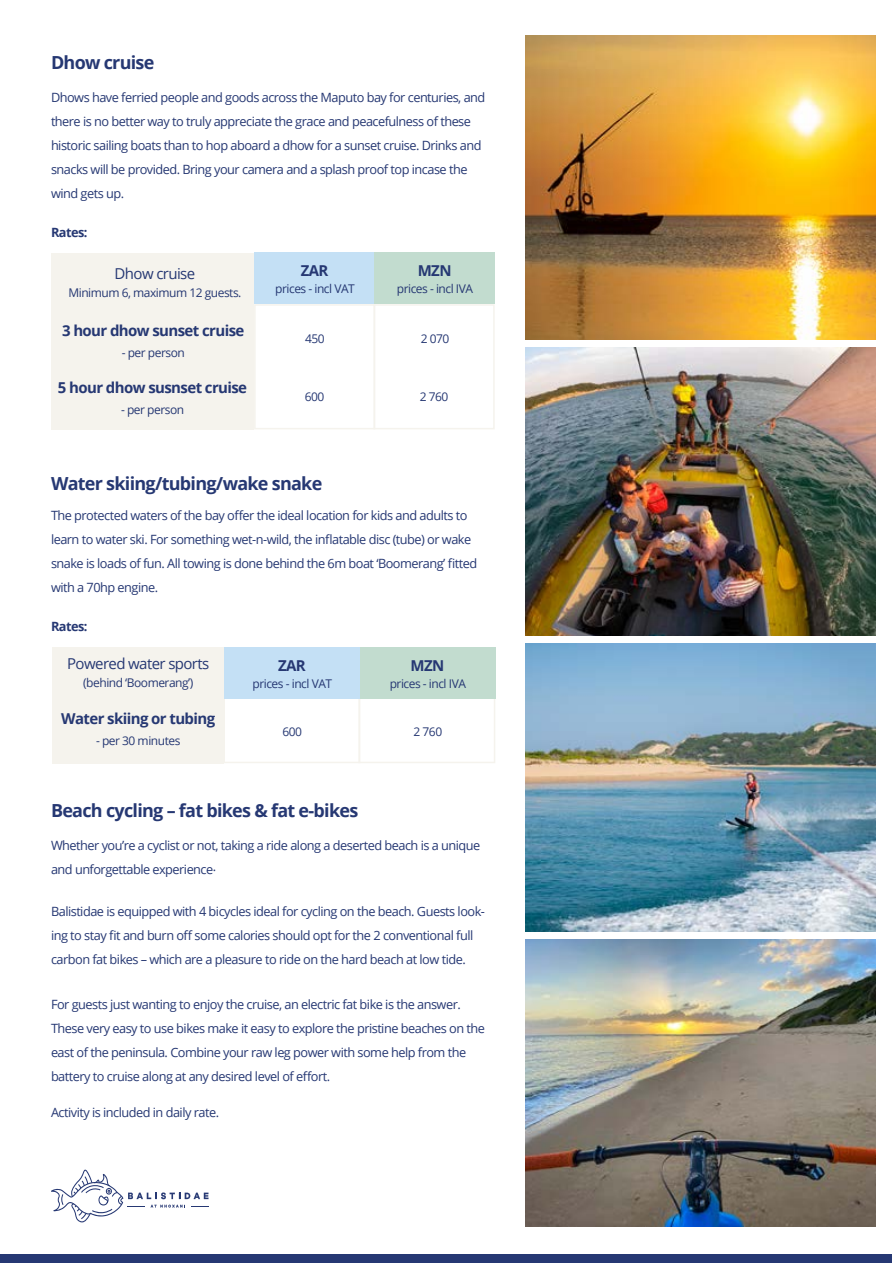
<style>
.page{position:relative;width:893px;height:1263px;background:#fff}
.page>*{position:absolute;margin:0;border:0;box-sizing:border-box;transform-origin:0 0}
.t1{font:700 18px "Open Sans";letter-spacing:-.04em;color:#263873}
.t2{font:700 15px "Open Sans";letter-spacing:-.04em;color:#263873}
.t3{font:15px "Open Sans";letter-spacing:-.04em;color:#263873}
.t4{font:12.75px/24px "Open Sans";letter-spacing:-.04em;color:#263873}
.t5{font:700 12.75px "Open Sans";letter-spacing:-.04em;color:#263873}
.t6{font:12px "Open Sans";letter-spacing:-.04em;color:#263873}
</style>
<div class="page">
<img style="left:525px;top:35px;width:350px;height:305px">
<svg style="left:51px;top:1169px;width:158px;height:53px"></svg>
<img style="left:525px;top:348px;width:350px;height:287px">
<img style="left:525px;top:643px;width:350px;height:288px">
<div style="left:0;top:1254px;width:892px;height:9px;background:#263873"></div>
<img style="left:525px;top:939px;width:350px;height:288px">
<div style="left:254px;top:304px;width:121px;height:125px;border:2px solid #f5f3ed"></div>
<div style="left:374px;top:304px;width:121px;height:125px;border:2px solid #f5f3ed"></div>
<div style="left:51px;top:253px;width:203px;height:176px;background:#f5f3ed"></div>
<div style="left:255px;top:253px;width:120px;height:51px;background:#c4e0f5"></div>
<div style="left:375px;top:253px;width:120px;height:51px;background:#c2dccf"></div>
<div style="left:223px;top:681px;width:137px;height:82px;border:2px solid #f5f3ed"></div>
<div style="left:358px;top:681px;width:137px;height:82px;border:2px solid #f5f3ed"></div>
<div style="left:52px;top:647px;width:172px;height:116px;background:#f5f3ed"></div>
<div style="left:224px;top:648px;width:136px;height:51px;background:#c4e0f5"></div>
<div style="left:360px;top:648px;width:135px;height:51px;background:#c2dccf"></div>
<h1 class="t1" style="left:51px;top:50px;width:105px">Dhow cruise</h1>
<p class="t4" style="left:51px;top:86px;width:436px">Dhows have ferried people and goods across the Maputo bay for centuries, and there is no better way to truly appreciate the grace and peacefulness of these historic sailing boats than to hop aboard a dhow for a sunset cruise. Drinks and snacks will be provided. Bring your camera and a splash proof top incase the wind gets up.</p>
<p class="t5" style="left:51px;top:224px;width:38px">Rates:</p>
<p class="t3" style="left:115px;top:263px;width:82px">Dhow cruise</p>
<p class="t6" style="left:68px;top:284px;width:174px">Minimum 6, maximum 12 guests.</p>
<p class="t2" style="left:62px;top:320px;width:184px">3 hour dhow sunset cruise</p>
<p class="t6" style="left:122px;top:344px;width:65px">- per person</p>
<p class="t2" style="left:58px;top:377px;width:191px">5 hour dhow susnset cruise</p>
<p class="t6" style="left:121px;top:401px;width:65px">- per person</p>
<p class="t2" style="left:301px;top:260px;width:29px">ZAR</p>
<p class="t6" style="left:275px;top:281px;width:81px">prices - incl VAT</p>
<p class="t6" style="left:305px;top:330px;width:21px">450</p>
<p class="t6" style="left:305px;top:388px;width:21px">600</p>
<p class="t2" style="left:418px;top:260px;width:35px">MZN</p>
<p class="t6" style="left:397px;top:281px;width:78px">prices - incl IVA</p>
<p class="t6" style="left:421px;top:330px;width:30px">2 070</p>
<p class="t6" style="left:420px;top:388px;width:30px">2 760</p>
<h1 class="t1" style="left:51px;top:470px;width:273px">Water skiing/tubing/wake snake</h1>
<p class="t4" style="left:51px;top:503px;width:428px">The protected waters of the bay offer the ideal location for kids and adults to learn to water ski. For something wet-n-wild, the inflatable disc (tube) or wake snake is loads of fun. All towing is done behind the 6m boat ‘Boomerang’ fitted with a 70hp engine.</p>
<p class="t5" style="left:51px;top:617px;width:38px">Rates:</p>
<p class="t3" style="left:67px;top:653px;width:144px">Powered water sports</p>
<p class="t6" style="left:83px;top:674px;width:112px">(behind ‘Boomerang’)</p>
<p class="t2" style="left:61px;top:708px;width:155px">Water skiing or tubing</p>
<p class="t6" style="left:96px;top:732px;width:86px">- per 30 minutes</p>
<p class="t2" style="left:278px;top:655px;width:29px">ZAR</p>
<p class="t6" style="left:253px;top:676px;width:81px">prices - incl VAT</p>
<p class="t6" style="left:282px;top:724px;width:21px">600</p>
<p class="t2" style="left:411px;top:655px;width:35px">MZN</p>
<p class="t6" style="left:390px;top:676px;width:78px">prices - incl IVA</p>
<p class="t6" style="left:414px;top:724px;width:30px">2 760</p>
<h1 class="t1" style="left:51px;top:797px;width:309px">Beach cycling – fat bikes &amp; fat e-bikes</h1>
<p class="t4" style="left:51px;top:833px;width:431px">Whether you’re a cyclist or not, taking a ride along a deserted beach is a unique and unforgettable experience.</p>
<p class="t4" style="left:51px;top:899px;width:435px">Balistidae is equipped with 4 bicycles ideal for cycling on the beach. Guests look&shy;ing to stay fit and burn off some calories should opt for the 2 conventional full carbon fat bikes – which are a pleasure to ride on the hard beach at low tide.</p>
<p class="t4" style="left:51px;top:991px;width:435px">For guests just wanting to enjoy the cruise, an electric fat bike is the answer.<br>These very easy to use bikes make it easy to explore the pristine beaches on the east of the peninsula. Combine your raw leg power with some help from the battery to cruise along at any desired level of effort.</p>
<p class="t4" style="left:51px;top:1099px;width:170px">Activity is included in daily rate.</p>
</div>
